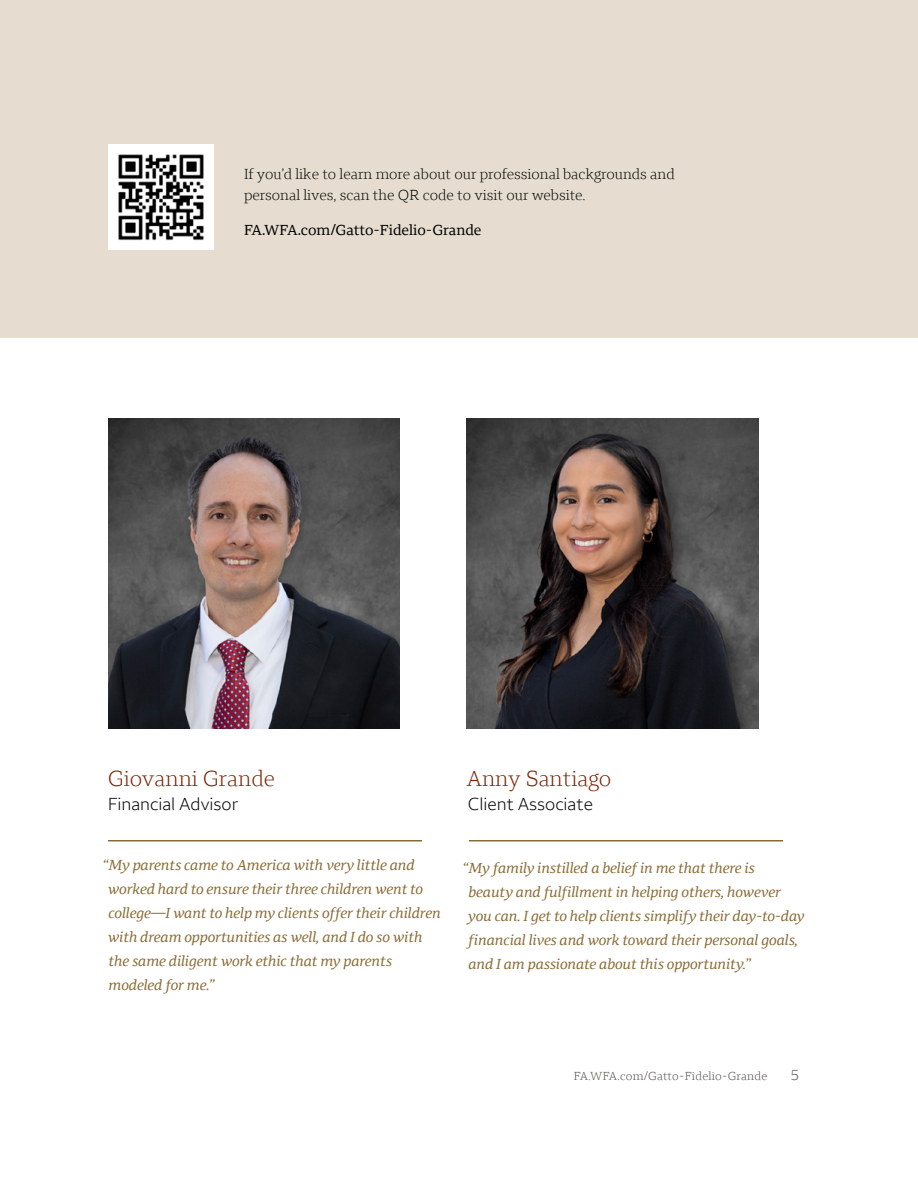
<style>
.page{position:relative;width:918px;height:1188px;background:#fff}
.page>*{position:absolute;margin:0;border:0;box-sizing:border-box;transform-origin:0 0}
.t1{font:500 31.5px "Wotfard";color:#12141a}
.Name{font:300 22.5px "Wells Fargo Serif";color:#7c2100}
.t2{font:300 18px "Wells Fargo Sans";color:#000}
.t3{font:italic 15px/24px "Wells Fargo Serif";letter-spacing:-.01em;color:#896a33}
.B2{font:300 15px/21px "Wells Fargo Serif";color:#000}
.B2-2{font:15px "Wells Fargo Serif";color:#000}
.t4{font:300 15px "Wells Fargo Serif";color:#4d4c47}
.t5{font:300 12px "Wells Fargo Serif";letter-spacing:.02em;color:#4d4c47}
</style>
<div class="page">
<div style="left:0;top:0;width:918px;height:338px;background:#e6ddd0"></div>
<img style="left:108px;top:418px;width:292px;height:311px">
<img style="left:467px;top:418px;width:291px;height:311px">
<hr style="left:108px;top:840px;width:314px;height:2px;background:#896a33">
<hr style="left:469px;top:840px;width:314px;height:2px;background:#896a33">
<img style="left:108px;top:145px;width:105px;height:105px">
<p class="B2" style="left:244px;top:164px;width:432px">If you’d like to learn more about our professional backgrounds and personal lives, scan the QR code to visit our website.</p>
<p class="B2-2" style="left:244px;top:221px;width:239px">FA.WFA.com/Gatto-Fidelio-Grande</p>
<p class="t1" style="left:294px;top:222px;width:168px">Headshot 2</p>
<p class="Name" style="left:108px;top:765px;width:169px">Giovanni Grande</p>
<p class="t2" style="left:108px;top:793px;width:132px">Financial Advisor</p>
<p class="t3" style="left:108px;top:853px;width:334px;text-indent:-5px">“My parents came to America with very little and worked hard to ensure their three children went to college—I want to help my clients offer their children with dream opportunities as well, and I do so with the same diligent work ethic that my parents modeled for me.”</p>
<p class="Name" style="left:466px;top:765px;width:147px">Anny Santiago</p>
<p class="t2" style="left:468px;top:793px;width:127px">Client Associate</p>
<p class="t3" style="left:468px;top:856px;width:338px;text-indent:-5px">“My family instilled a belief in me that there is<br>beauty and fulfillment in helping others, however you can. I get to help clients simplify their day-to-day financial lives and work toward their personal goals, and I am passionate about this opportunity.”</p>
<p class="t5" style="left:574px;top:1069px;width:195px">FA.WFA.com/Gatto-Fidelio-Grande</p>
<p class="t4" style="left:791px;top:1066px;width:10px">5</p>
</div>
